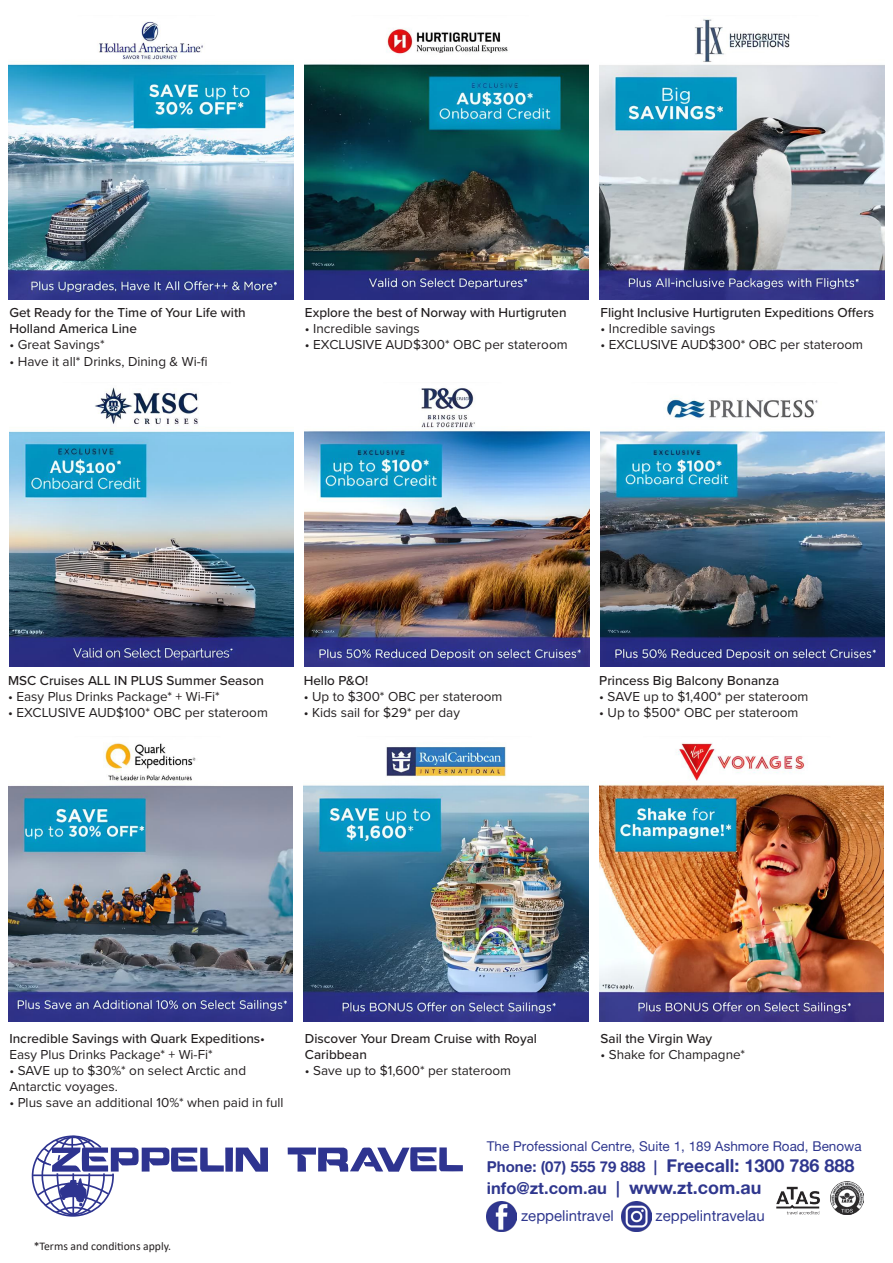
<style>
.page{position:relative;width:893px;height:1263px;background:#fff}
.page>*{position:absolute;margin:0;border:0;box-sizing:border-box;transform-origin:0 0}
.t1{font:16.5px "Alte Haas Grotesk Bold";color:#2f378e}
.t2{font:15px "Alte Haas Grotesk Bold";color:#2f378e}
.t3{font:15px "Alte Haas Grotesk";color:#2f378e}
.t4{font:13.5px/16.2px "Proxima Nova";color:#231f20}
.t5{font:500 13.5px/16.2px "Proxima Nova";color:#231f20}
.t6{font:13.5px "Alte Haas Grotesk";color:#2f378e}
.t7{font:11.7px "Calibri";color:#231f20}
.s1{font-weight:400}
.s2{font-size:18px}
</style>
<div class="page">
<img style="left:9px;top:21px;width:284px;height:279px">
<img style="left:304px;top:28px;width:284px;height:272px">
<img style="left:600px;top:19px;width:284px;height:281px">
<img style="left:9px;top:387px;width:285px;height:279px">
<img style="left:305px;top:387px;width:284px;height:279px">
<img style="left:600px;top:398px;width:285px;height:268px">
<img style="left:8px;top:743px;width:285px;height:278px">
<img style="left:304px;top:746px;width:284px;height:275px">
<img style="left:600px;top:742px;width:284px;height:279px">
<div style="left:225px;top:1147px;width:8px;height:24px;background:#2e3490"></div>
<svg style="left:236px;top:1147px;width:32px;height:24px"></svg>
<svg style="left:288px;top:1147px;width:175px;height:25px"></svg>
<svg style="left:31px;top:1135px;width:193px;height:82px"></svg>
<img style="left:830px;top:1182px;width:34px;height:33px">
<img style="left:776px;top:1187px;width:44px;height:28px">
<img style="left:487px;top:1201px;width:30px;height:30px">
<img style="left:621px;top:1201px;width:30px;height:30px">
<p class="t5" style="left:9px;top:304px;width:238px">Get Ready for the Time of Your Life with<br>Holland America Line</p>
<p class="t4" style="left:9px;top:336px;width:97px">• Great Savings*</p>
<p class="t4" style="left:9px;top:352px;width:200px">• Have it all* Drinks, Dining &amp; Wi-fi</p>
<p class="t5" style="left:305px;top:304px;width:263px">Explore the best of Norway with Hurtigruten</p>
<p class="t4" style="left:305px;top:320px;width:116px">• Incredible savings</p>
<p class="t4" style="left:305px;top:336px;width:264px">• EXCLUSIVE AUD$300* OBC per stateroom</p>
<p class="t5" style="left:600px;top:304px;width:275px">Flight Inclusive Hurtigruten Expeditions Offers</p>
<p class="t4" style="left:600px;top:320px;width:116px">• Incredible savings</p>
<p class="t4" style="left:600px;top:336px;width:264px">• EXCLUSIVE AUD$300* OBC per stateroom</p>
<p class="t5" style="left:8px;top:672px;width:257px">MSC Cruises ALL IN PLUS Summer Season</p>
<p class="t4" style="left:8px;top:688px;width:213px">• Easy Plus Drinks Package* + Wi-Fi*</p>
<p class="t4" style="left:8px;top:704px;width:261px">• EXCLUSIVE AUD$100* OBC per stateroom</p>
<p class="t5" style="left:304px;top:672px;width:66px">Hello P&amp;O!</p>
<p class="t4" style="left:304px;top:688px;width:200px">• Up to $300* OBC per stateroom</p>
<p class="t4" style="left:304px;top:704px;width:158px">• Kids sail for $29* per day</p>
<p class="t5" style="left:599px;top:672px;width:182px">Princess Big Balcony Bonanza</p>
<p class="t4" style="left:599px;top:688px;width:210px">• SAVE up to $1,400* per stateroom</p>
<p class="t4" style="left:599px;top:704px;width:201px">• Up to $500* OBC per stateroom</p>
<p class="t5" style="left:9px;top:1029px;width:257px">Incredible Savings with Quark Expeditions<span class="s1">•<br>Easy Plus Drinks Package* + Wi-Fi*</span></p>
<p class="t4" style="left:9px;top:1062px;width:238px">• SAVE up to $30%* on select Arctic and<br>Antarctic voyages.</p>
<p class="t4" style="left:9px;top:1094px;width:276px">• Plus save an additional 10%* when paid in full</p>
<p class="t7" style="left:34px;top:1238px;width:139px">*Terms and conditions apply.</p>
<p class="t5" style="left:305px;top:1029px;width:234px">Discover Your Dream Cruise with Royal<br>Caribbean</p>
<p class="t4" style="left:305px;top:1062px;width:208px">• Save up to $1,600* per stateroom</p>
<p class="t5" style="left:600px;top:1029px;width:113px">Sail the Virgin Way</p>
<p class="t4" style="left:600px;top:1045px;width:146px">• Shake for Champagne*</p>
<p class="t6" style="left:487px;top:1138px;width:376px">The Professional Centre, Suite 1, 189 Ashmore Road, Benowa</p>
<p class="t2" style="left:487px;top:1158px;width:369px">Phone: (07) 555 79 888 | <span class="s2">Freecall: 1300 786 888</span></p>
<p class="t1" style="left:487px;top:1178px;width:276px">info@zt.com.au | <span class="s2">www.zt.com.au</span></p>
<p class="t3" style="left:521px;top:1206px;width:94px">zeppelintravel</p>
<p class="t3" style="left:655px;top:1206px;width:111px">zeppelintravelau</p>
</div>
